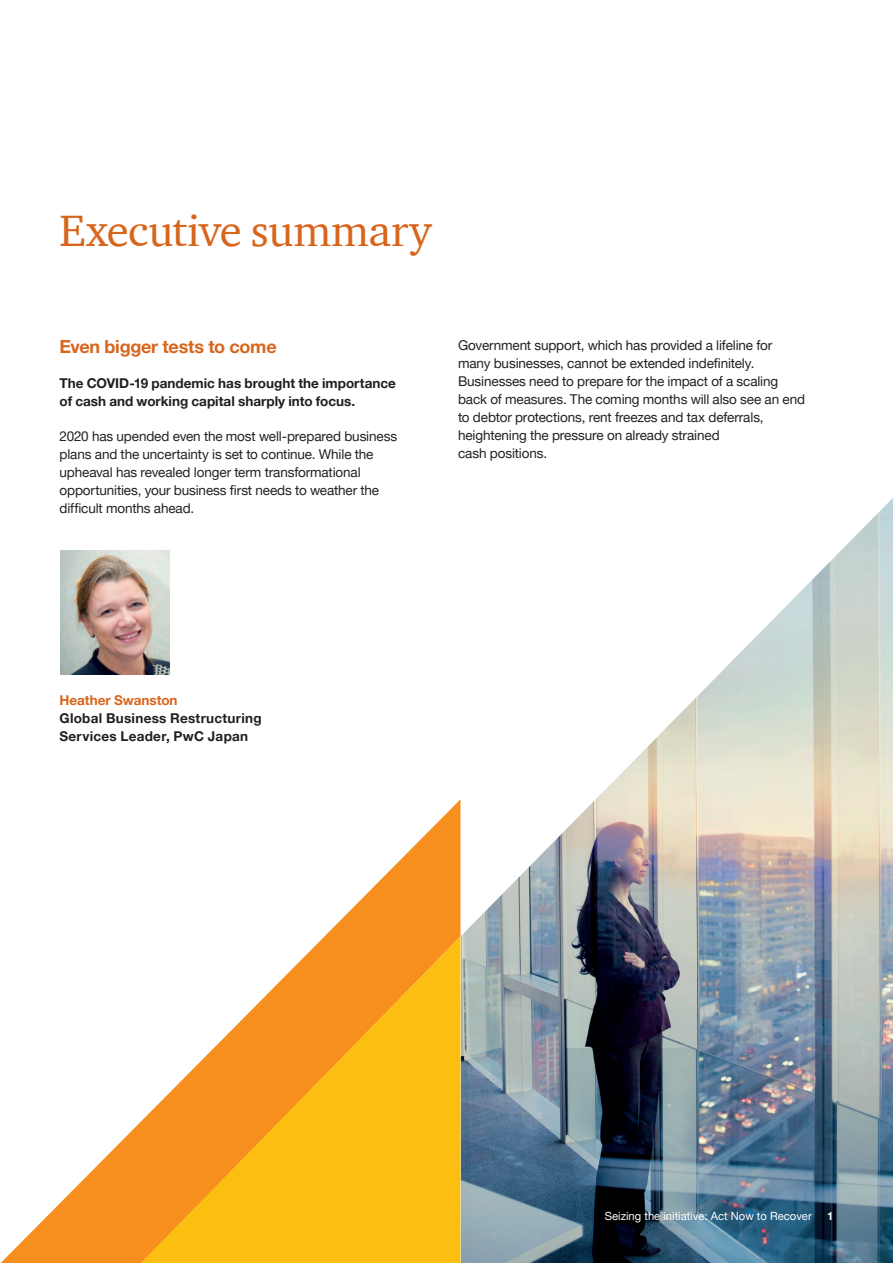
<style>
.page{position:relative;width:893px;height:1263px;background:#fff}
.page>*{position:absolute;margin:0;border:0;box-sizing:border-box;transform-origin:0 0}
.t1{font:45px "ITC Charter Com";letter-spacing:-.01em;color:#d8651c}
.t2{font:700 18px "Helvetica Neue LT Pro";letter-spacing:-.015em;color:#d8651c}
.t3{font:13.5px/18px "Helvetica Neue LT Pro";letter-spacing:-.01em;color:#231f20}
.t4{font:700 13.5px/18px "Helvetica Neue LT Pro";color:#231f20}
.t5{font:700 13.5px/18px "Helvetica Neue LT Pro";letter-spacing:.02em;color:#231f20}
.t6{font:700 13.5px "Helvetica Neue LT Pro";color:#d8651c}
.t7{font:11.25px "Helvetica Neue LT Pro";color:#fff}
.t8{font:700 11.25px "Helvetica Neue LT Pro";color:#fff}
</style>
<div class="page">
<svg style="left:1px;top:800px;width:459px;height:463px"></svg>
<svg style="left:141px;top:936px;width:319px;height:327px"></svg>
<img style="left:461px;top:498px;width:432px;height:765px">
<img style="left:60px;top:551px;width:109px;height:123px">
<h1 class="t1" style="left:60px;top:203px;width:373px">Executive summary</h1>
<h2 class="t2" style="left:60px;top:335px;width:219px">Even bigger tests to come</h2>
<p class="t4" style="left:60px;top:374px;width:338px">The COVID-19 pandemic has brought the importance of cash and working capital sharply into focus.</p>
<p class="t3" style="left:60px;top:427px;width:339px">2020 has upended even the most well-prepared business plans and the uncertainty is set to continue. While the upheaval has revealed longer term transformational opportunities, your business first needs to weather the difficult months ahead.</p>
<p class="t3" style="left:458px;top:336px;width:348px">Government support, which has provided a lifeline for many businesses, cannot be extended indefinitely.<br>Businesses need to prepare for the impact of a scaling back of measures. The coming months will also see an end to debtor protections, rent freezes and tax deferrals, heightening the pressure on already strained<br>cash positions.</p>
<p class="t6" style="left:60px;top:691px;width:120px">Heather Swanston</p>
<p class="t5" style="left:60px;top:708px;width:204px">Global Business Restructuring<br>Services Leader, PwC Japan</p>
<p class="t7" style="left:605px;top:1209px;width:208px">Seizing the initiative: Act Now to Recover</p>
<p class="t8" style="left:827px;top:1209px;width:8px">1</p>
</div>
